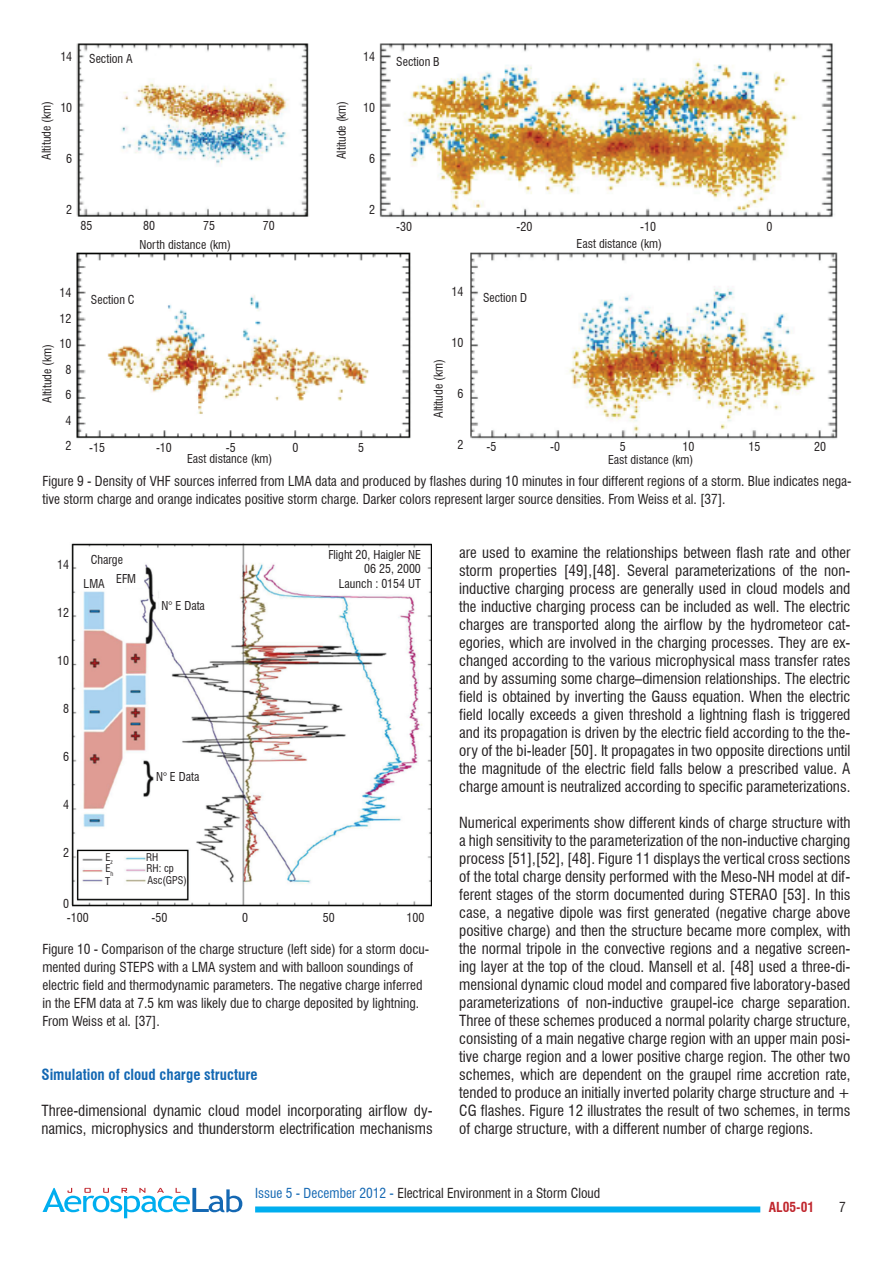
<style>
.page{position:relative;width:893px;height:1263px;background:#fff}
.page>*{position:absolute;margin:0;border:0;box-sizing:border-box;transform-origin:0 0}
.t1{font:condensed 15px/18px "Swiss 721 BT";color:#231f20;text-align:justify}
.t2{font:700 condensed 15px "Swiss 721 BT";color:#1468b3}
.t3{font:condensed 13.5px/18px "Swiss 721 BT";color:#231f20}
.t4{font:700 condensed 13.5px "Swiss 721 BT";color:#c0262d}
.t5{font:condensed 12px/25.5px "Swiss 721 BT";color:#231f20}
.t6{font:condensed 10.5px/12px "Swiss 721 BT";color:#231f20;text-align:justify}
.s1{color:#1468b3}
</style>
<div class="page">
<div style="left:255px;top:1206px;width:505px;height:6px;background:#00aeef"></div>
<svg style="left:43px;top:1188px;width:199px;height:30px"></svg>
<img style="left:76px;top:43px;width:762px;height:396px">
<img style="left:71px;top:543px;width:361px;height:364px">
<p class="t5" style="left:60px;top:44px;width:13px">14</p>
<p class="t5" style="left:363px;top:43px;width:13px">14</p>
<p class="t5" style="left:89px;top:46px;width:45px">Section A</p>
<p class="t5" style="left:396px;top:48px;width:45px">Section B</p>
<p class="t5" style="left:34px;top:160px;width:60px;rotate:-90deg">Altitude (km)</p>
<p class="t5" style="left:60px;top:95px;width:13px">10</p>
<p class="t5" style="left:66px;top:146px;width:7px">6</p>
<p class="t5" style="left:329px;top:159px;width:60px;rotate:-90deg">Altitude (km)</p>
<p class="t5" style="left:363px;top:94px;width:13px">10</p>
<p class="t5" style="left:369px;top:145px;width:7px">6</p>
<p class="t5" style="left:66px;top:197px;width:7px">2</p>
<p class="t5" style="left:369px;top:196px;width:7px">2</p>
<p class="t5" style="left:81px;top:213px;width:13px">85</p>
<p class="t5" style="left:143px;top:213px;width:13px">80</p>
<p class="t5" style="left:203px;top:213px;width:13px">75</p>
<p class="t5" style="left:263px;top:213px;width:13px">70</p>
<p class="t5" style="left:396px;top:214px;width:17px">-30</p>
<p class="t5" style="left:517px;top:214px;width:17px">-20</p>
<p class="t5" style="left:640px;top:214px;width:17px">-10</p>
<p class="t5" style="left:766px;top:214px;width:7px">0</p>
<p class="t5" style="left:139px;top:231px;width:93px">North distance (km)</p>
<p class="t5" style="left:577px;top:231px;width:87px">East distance (km)</p>
<p class="t5" style="left:59px;top:280px;width:13px;text-align:center">14<br>12<br>10<br>8<br>6<br>4<br>2</p>
<p class="t5" style="left:452px;top:279px;width:13px">14</p>
<p class="t5" style="left:91px;top:287px;width:45px">Section C</p>
<p class="t5" style="left:483px;top:285px;width:45px">Section D</p>
<p class="t5" style="left:452px;top:330px;width:13px">10</p>
<p class="t5" style="left:35px;top:402px;width:60px;rotate:-90deg">Altitude (km)</p>
<p class="t5" style="left:426px;top:418px;width:60px;rotate:-90deg">Altitude (km)</p>
<p class="t5" style="left:457px;top:381px;width:7px">6</p>
<p class="t5" style="left:89px;top:434px;width:17px">-15</p>
<p class="t5" style="left:156px;top:434px;width:17px">-10</p>
<p class="t5" style="left:226px;top:434px;width:11px">-5</p>
<p class="t5" style="left:292px;top:434px;width:7px">0</p>
<p class="t5" style="left:358px;top:434px;width:7px">5</p>
<p class="t5" style="left:457px;top:432px;width:7px">2</p>
<p class="t5" style="left:486px;top:434px;width:11px">-5</p>
<p class="t5" style="left:550px;top:434px;width:11px">-0</p>
<p class="t5" style="left:620px;top:434px;width:7px">5</p>
<p class="t5" style="left:683px;top:434px;width:13px">10</p>
<p class="t5" style="left:748px;top:434px;width:13px">15</p>
<p class="t5" style="left:814px;top:434px;width:13px">20</p>
<p class="t5" style="left:187px;top:446px;width:87px">East distance (km)</p>
<p class="t5" style="left:608px;top:447px;width:87px">East distance (km)</p>
<p class="t3" style="left:43px;top:472px;width:811px">Figure 9 - Density of VHF sources inferred from LMA data and produced by flashes during 10 minutes in four different regions of a storm. Blue indicates nega&shy;tive storm charge and orange indicates positive storm charge. Darker colors represent larger source densities. From Weiss et al. [37].</p>
<p class="t5" style="left:57px;top:552px;width:13px">14</p>
<p class="t5" style="left:57px;top:600px;width:13px">12</p>
<p class="t5" style="left:57px;top:648px;width:13px">10</p>
<p class="t5" style="left:63px;top:696px;width:7px">8</p>
<p class="t5" style="left:63px;top:744px;width:7px">6</p>
<p class="t5" style="left:63px;top:792px;width:7px">4</p>
<p class="t5" style="left:63px;top:840px;width:7px">2</p>
<p class="t5" style="left:84px;top:548px;width:41px;line-height:24.2px;text-indent:7px">Charge<br>LMA</p>
<p class="t5" style="left:116px;top:565px;width:21px">EFM</p>
<p class="t5" style="left:162px;top:593px;width:45px">N° E Data</p>
<p class="t5" style="left:156px;top:763px;width:45px">N° E Data</p>
<p class="t6" style="left:105px;top:851px;width:10px">E<sub>z </sub>E<sub>h </sub>T</p>
<p class="t6" style="left:146px;top:852px;width:29px;line-height:10.9px">RH<br>RH: cp</p>
<p class="t6" style="left:147px;top:874px;width:41px">Asc(GPS)</p>
<p class="t5" style="left:328px;top:547px;width:94px;line-height:14.4px;text-align:right">Flight 20, Haigler NE<br>06 25, 2000<br>Launch : 0154 UT</p>
<p class="t5" style="left:67px;top:897px;width:23px;line-height:13.2px;text-indent:-4px">0 -100</p>
<p class="t5" style="left:152px;top:904px;width:17px">-50</p>
<p class="t5" style="left:242px;top:904px;width:7px">0</p>
<p class="t5" style="left:323px;top:904px;width:13px">50</p>
<p class="t5" style="left:407px;top:904px;width:19px">100</p>
<p class="t3" style="left:43px;top:940px;width:388px">Figure 10 - Comparison of the charge structure (left side) for a storm docu&shy;mented during STEPS with a LMA system and with balloon soundings of electric field and thermodynamic parameters. The negative charge inferred in the EFM data at 7.5 km was likely due to charge deposited by lightning.<br>From Weiss et al. [37].</p>
<p class="t2" style="left:41px;top:1066px;width:218px">Simulation of cloud charge structure</p>
<p class="t1" style="left:41px;top:1102px;width:393px">Three-dimensional dynamic cloud model incorporating airflow dy&shy;namics, microphysics and thunderstorm electrification mechanisms</p>
<p class="t1" style="left:459px;top:544px;width:393px">are used to examine the relationships between flash rate and other storm properties [49],[48]. Several parameterizations of the non&shy;inductive charging process are generally used in cloud models and the inductive charging process can be included as well. The electric charges are transported along the airflow by the hydrometeor cat&shy;egories, which are involved in the charging processes. They are ex&shy;changed according to the various microphysical mass transfer rates and by assuming some charge–dimension relationships. The electric field is obtained by inverting the Gauss equation. When the electric field locally exceeds a given threshold a lightning flash is triggered and its propagation is driven by the electric field according to the the&shy;ory of the bi-leader [50]. It propagates in two opposite directions until the magnitude of the electric field falls below a prescribed value. A charge amount is neutralized according to specific parameterizations.</p>
<p class="t1" style="left:459px;top:814px;width:393px">Numerical experiments show different kinds of charge structure with a high sensitivity to the parameterization of the non-inductive charging process [51],[52], [48]. Figure 11 displays the vertical cross sections of the total charge density performed with the Meso-NH model at dif&shy;ferent stages of the storm documented during STERAO [53]. In this case, a negative dipole was first generated (negative charge above positive charge) and then the structure became more complex, with the normal tripole in the convective regions and a negative screen&shy;ing layer at the top of the cloud. Mansell et al. [48] used a three-di&shy;mensional dynamic cloud model and compared five laboratory-based parameterizations of non-inductive graupel-ice charge separation.<br>Three of these schemes produced a normal polarity charge structure, consisting of a main negative charge region with an upper main posi&shy;tive charge region and a lower positive charge region. The other two schemes, which are dependent on the graupel rime accretion rate, tended to produce an initially inverted polarity charge structure and + CG flashes. Figure 12 illustrates the result of two schemes, in terms of charge structure, with a different number of charge regions.</p>
<p class="t3" style="left:255px;top:1184px;width:347px"><span class="s1">Issue 5 - December 2012 -</span> Electrical Environment in a Storm Cloud</p>
<p class="t4" style="left:769px;top:1199px;width:47px">AL05-01</p>
<p class="t3" style="left:839px;top:1198px;width:8px">7</p>
</div>
